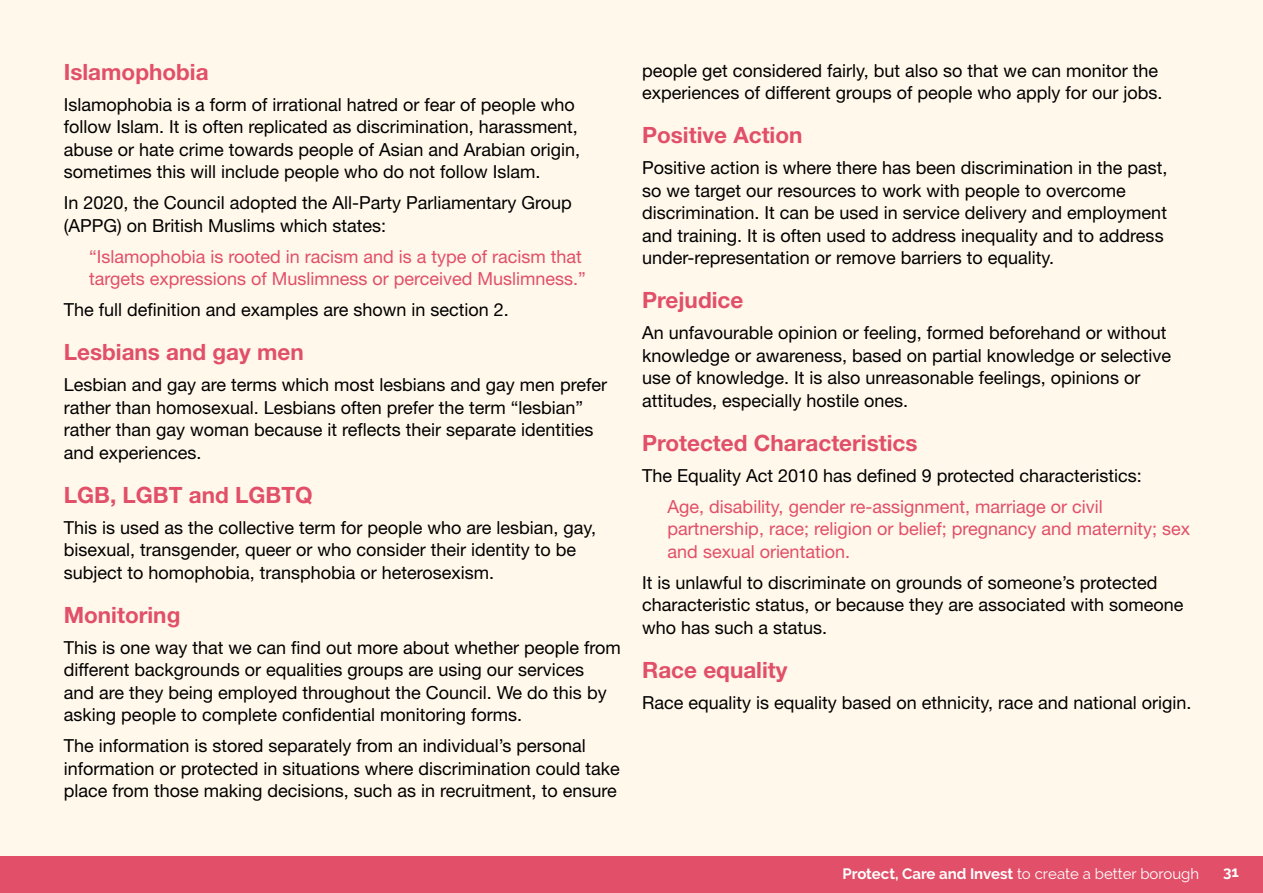
<style>
.page{position:relative;width:1263px;height:893px;background:#fff8eb}
.page>*{position:absolute;margin:0;border:0;box-sizing:border-box;transform-origin:0 0}
.Heading_2_15_18{font:700 22.5px "Helvetica Neue LT Std";color:#e14f68}
.Body_12_15{font:18px/22.5px "Helvetica Neue LT Std";color:#000}
.Body_12_15-2{font:18px/22.5px "Helvetica Neue LT Std";color:#e14f68}
.t1{font:15px "Raleway";color:#fff}
.t2{font:700 15px "Raleway";color:#fff}
.s1{font-weight:700}
</style>
<div class="page">
<div style="left:0;top:856px;width:1263px;height:37px;background:#e14f68"></div>
<p class="Heading_2_15_18" style="left:64px;top:58px;width:146px">Islamophobia</p>
<p class="Body_12_15" style="left:64px;top:93px;width:518px">Islamophobia is a form of irrational hatred or fear of people who follow Islam. It is often replicated as discrimination, harassment, abuse or hate crime towards people of Asian and Arabian origin, sometimes this will include people who do not follow Islam.</p>
<p class="Body_12_15" style="left:64px;top:191px;width:510px">In 2020, the Council adopted the All-Party Parliamentary Group (APPG) on British Muslims which states:</p>
<p class="Body_12_15-2" style="left:89px;top:245px;width:498px">“Islamophobia is rooted in racism and is a type of racism that targets expressions of Muslimness or perceived Muslimness.”</p>
<p class="Body_12_15" style="left:64px;top:298px;width:447px">The full definition and examples are shown in section 2.</p>
<p class="Heading_2_15_18" style="left:64px;top:338px;width:241px">Lesbians and gay men</p>
<p class="Body_12_15" style="left:64px;top:373px;width:545px">Lesbian and gay are terms which most lesbians and gay men prefer rather than homosexual. Lesbians often prefer the term “lesbian” rather than gay woman because it reflects their separate identities and experiences.</p>
<p class="Heading_2_15_18" style="left:64px;top:481px;width:250px">LGB, LGBT and LGBTQ</p>
<p class="Body_12_15" style="left:64px;top:516px;width:534px">This is used as the collective term for people who are lesbian, gay, bisexual, transgender, queer or who consider their identity to be subject to homophobia, transphobia or heterosexism.</p>
<p class="Heading_2_15_18" style="left:64px;top:601px;width:118px">Monitoring</p>
<p class="Body_12_15" style="left:64px;top:636px;width:559px">This is one way that we can find out more about whether people from different backgrounds or equalities groups are using our services<br>and are they being employed throughout the Council. We do this by asking people to complete confidential monitoring forms.</p>
<p class="Body_12_15" style="left:64px;top:735px;width:558px">The information is stored separately from an individual’s personal information or protected in situations where discrimination could take place from those making decisions, such as in recruitment, to ensure</p>
<p class="Body_12_15" style="left:642px;top:59px;width:522px">people get considered fairly, but also so that we can monitor the experiences of different groups of people who apply for our jobs.</p>
<p class="Heading_2_15_18" style="left:642px;top:121px;width:162px">Positive Action</p>
<p class="Body_12_15" style="left:642px;top:156px;width:527px">Positive action is where there has been discrimination in the past, so we target our resources to work with people to overcome discrimination. It can be used in service delivery and employment and training. It is often used to address inequality and to address under-representation or remove barriers to equality.</p>
<p class="Heading_2_15_18" style="left:642px;top:286px;width:103px">Prejudice</p>
<p class="Body_12_15" style="left:642px;top:321px;width:531px">An unfavourable opinion or feeling, formed beforehand or without knowledge or awareness, based on partial knowledge or selective use of knowledge. It is also unreasonable feelings, opinions or attitudes, especially hostile ones.</p>
<p class="Heading_2_15_18" style="left:642px;top:429px;width:277px">Protected Characteristics</p>
<p class="Body_12_15" style="left:642px;top:464px;width:501px">The Equality Act 2010 has defined 9 protected characteristics:</p>
<p class="Body_12_15-2" style="left:668px;top:495px;width:524px">Age, disability, gender re-assignment, marriage or civil partnership, race; religion or belief; pregnancy and maternity; sex and sexual orientation.</p>
<p class="Body_12_15" style="left:642px;top:571px;width:543px">It is unlawful to discriminate on grounds of someone’s protected characteristic status, or because they are associated with someone who has such a status.</p>
<p class="Heading_2_15_18" style="left:642px;top:656px;width:147px">Race equality</p>
<p class="Body_12_15" style="left:642px;top:691px;width:551px">Race equality is equality based on ethnicity, race and national origin.</p>
<p class="t1" style="left:842px;top:865px;width:358px"><span class="s1">Protect, Care and Invest</span> to create a better borough</p>
<p class="t2" style="left:1223px;top:863px;width:17px">31</p>
</div>
